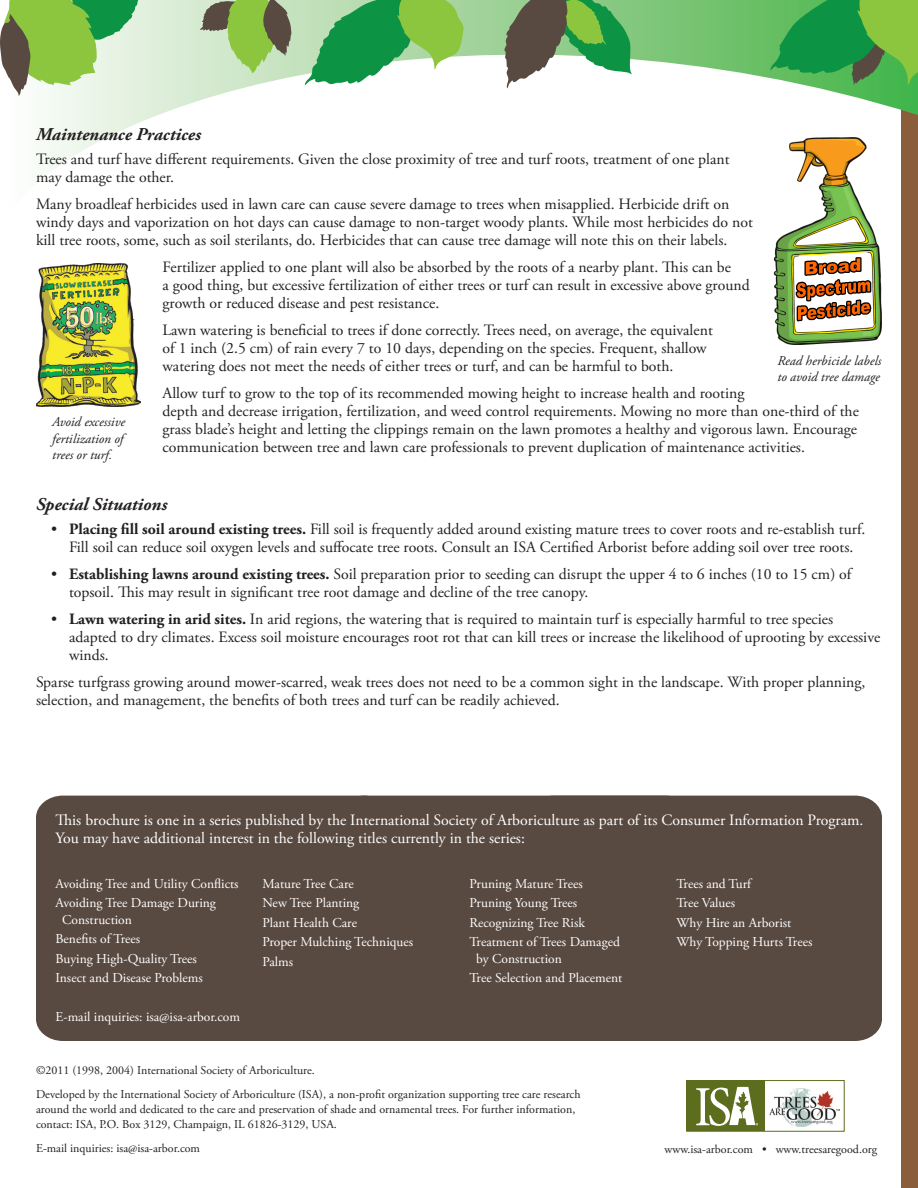
<style>
.page{position:relative;width:918px;height:1188px;background:#fff}
.page>*{position:absolute;margin:0;border:0;box-sizing:border-box;transform-origin:0 0}
.subtitles{font:italic 700 18px "Adobe Garamond Pro";color:#231f20}
.body{font:15.75px/18px "Adobe Garamond Pro";color:#231f20}
.body-2{font:15.75px/18px "Adobe Garamond Pro";color:#fff}
.colored_box{font:13.5px/16.5px "Adobe Garamond Pro";color:#fff}
.Captions{font:italic 13.5px/16.5px "Adobe Garamond Pro";color:#231f20}
.body-3{font:13.5px "Adobe Garamond Pro";color:#fff}
.copyright{font:12px/15px "Adobe Garamond Pro";color:#231f20}
.s1{font-weight:700}
</style>
<div class="page">
<div style="left:901px;top:0;width:17px;height:1188px;background:#8a5d3b"></div>
<div style="left:36px;top:796px;width:301px;height:245px;background:#594a41"></div>
<div style="left:337px;top:796px;width:190px;height:245px;background:#594a41"></div>
<div style="left:527px;top:796px;width:355px;height:245px;background:#594a41"></div>
<img style="left:769px;top:1089px;width:70px;height:38px">
<div style="left:686px;top:1080px;width:159px;height:52px;border:1px solid #5c6e1e"></div>
<div style="left:687px;top:1081px;width:78px;height:50px;background:#5c6e1e"></div>
<svg style="left:696px;top:1087px;width:62px;height:39px"></svg>
<svg style="left:47px;top:0;width:871px;height:174px"></svg>
<svg style="left:504px;top:0;width:128px;height:88px"></svg>
<svg style="left:200px;top:0;width:92px;height:73px;background:#99b476"></svg>
<svg style="left:305px;top:0;width:159px;height:86px"></svg>
<svg style="left:770px;top:0;width:148px;height:85px;background:#48a84a"></svg>
<svg style="left:0;top:0;width:139px;height:96px;background:#98c27b"></svg>
<img style="left:774px;top:137px;width:108px;height:208px">
<img style="left:36px;top:263px;width:104px;height:143px">
<p class="subtitles" style="left:36px;top:124px;width:166px">Maintenance Practices</p>
<p class="body" style="left:36px;top:150px;width:695px">Trees and turf have different requirements. Given the close proximity of tree and turf roots, treatment of one plant may damage the other.</p>
<p class="body" style="left:36px;top:195px;width:718px">Many broadleaf herbicides used in lawn care can cause severe damage to trees when misapplied. Herbicide drift on windy days and vaporization on hot days can cause damage to non-target woody plants. While most herbicides do not kill tree roots, some, such as soil sterilants, do. Herbicides that can cause tree damage will note this on their labels.</p>
<p class="body" style="left:163px;top:258px;width:589px">Fertilizer applied to one plant will also be absorbed by the roots of a nearby plant. This can be<br>a good thing, but excessive fertilization of either trees or turf can result in excessive above ground growth or reduced disease and pest resistance.</p>
<p class="body" style="left:163px;top:321px;width:552px">Lawn watering is beneficial to trees if done correctly. Trees need, on average, the equivalent of 1 inch (2.5 cm) of rain every 7 to 10 days, depending on the species. Frequent, shallow watering does not meet the needs of either trees or turf, and can be harmful to both.</p>
<p class="body" style="left:163px;top:384px;width:698px">Allow turf to grow to the top of its recommended mowing height to increase health and rooting<br>depth and decrease irrigation, fertilization, and weed control requirements. Mowing no more than one-third of the grass blade’s height and letting the clippings remain on the lawn promotes a healthy and vigorous lawn. Encourage communication between tree and lawn care professionals to prevent duplication of maintenance activities.</p>
<p class="Captions" style="left:778px;top:353px;width:105px">Read herbicide labels to avoid tree damage</p>
<p class="Captions" style="left:52px;top:414px;width:74px;text-align:justify">Avoid excessive fertilization of trees or turf.</p>
<p class="subtitles" style="left:36px;top:494px;width:133px">Special Situations</p>
<p class="body" style="left:51px;top:521px;width:816px;text-align:center">• <span class="s1">Placing fill soil around existing trees.</span> Fill soil is frequently added around existing mature trees to cover roots and re-establish turf.<br>Fill soil can reduce soil oxygen levels and suffocate tree roots. Consult an ISA Certified Arborist before adding soil over tree roots.</p>
<p class="body" style="left:69px;top:566px;width:784px;text-indent:-18px">• <span class="s1">Establishing lawns around existing trees.</span> Soil preparation prior to seeding can disrupt the upper 4 to 6 inches (10 to 15 cm) of topsoil. This may result in significant tree root damage and decline of the tree canopy.</p>
<p class="body" style="left:69px;top:611px;width:813px;text-indent:-18px">• <span class="s1">Lawn watering in arid sites.</span> In arid regions, the watering that is required to maintain turf is especially harmful to tree species adapted to dry climates. Excess soil moisture encourages root rot that can kill trees or increase the likelihood of uprooting by excessive winds.</p>
<p class="body" style="left:36px;top:674px;width:831px">Sparse turfgrass growing around mower-scarred, weak trees does not need to be a common sight in the landscape. With proper planning, selection, and management, the benefits of both trees and turf can be readily achieved.</p>
<p class="body-2" style="left:56px;top:811px;width:810px">This brochure is one in a series published by the International Society of Arboriculture as part of its Consumer Information Program.<br>You may have additional interest in the following titles currently in the series:</p>
<p class="colored_box" style="left:56px;top:876px;width:185px">Avoiding Tree and Utility Conflicts</p>
<p class="colored_box" style="left:62px;top:895px;width:155px;text-indent:-7px">Avoiding Tree Damage During<br>Construction</p>
<p class="colored_box" style="left:56px;top:931px;width:86px">Benefits of Trees</p>
<p class="colored_box" style="left:56px;top:951px;width:143px">Buying High-Quality Trees</p>
<p class="colored_box" style="left:56px;top:970px;width:149px">Insect and Disease Problems</p>
<p class="colored_box" style="left:676px;top:876px;width:76px">Trees and Turf</p>
<p class="colored_box" style="left:676px;top:895px;width:60px">Tree Values</p>
<p class="colored_box" style="left:676px;top:915px;width:116px">Why Hire an Arborist</p>
<p class="colored_box" style="left:676px;top:934px;width:137px">Why Topping Hurts Trees</p>
<p class="colored_box" style="left:262px;top:876px;width:93px">Mature Tree Care</p>
<p class="colored_box" style="left:262px;top:895px;width:98px">New Tree Planting</p>
<p class="colored_box" style="left:262px;top:915px;width:96px">Plant Health Care</p>
<p class="colored_box" style="left:262px;top:934px;width:152px">Proper Mulching Techniques</p>
<p class="colored_box" style="left:262px;top:954px;width:32px">Palms</p>
<p class="colored_box" style="left:470px;top:876px;width:115px">Pruning Mature Trees</p>
<p class="colored_box" style="left:470px;top:895px;width:109px">Pruning Young Trees</p>
<p class="colored_box" style="left:470px;top:915px;width:117px">Recognizing Tree Risk</p>
<p class="colored_box" style="left:476px;top:934px;width:145px;text-indent:-7px">Treatment of Trees Damaged by Construction</p>
<p class="colored_box" style="left:470px;top:970px;width:154px">Tree Selection and Placement</p>
<p class="body-3" style="left:56px;top:1009px;width:186px">E-mail inquiries: isa@isa-arbor.com</p>
<p class="copyright" style="left:36px;top:1063px;width:280px">©2011 (1998, 2004) International Society of Arboriculture.</p>
<p class="copyright" style="left:36px;top:1087px;width:546px">Developed by the International Society of Arboriculture (ISA), a non-profit organization supporting tree care research around the world and dedicated to the care and preservation of shade and ornamental trees. For further information, contact: ISA, P.O. Box 3129, Champaign, IL 61826-3129, USA.</p>
<p class="copyright" style="left:36px;top:1141px;width:166px">E-mail inquiries: isa@isa-arbor.com</p>
<p class="copyright" style="left:664px;top:1143px;width:214px">www.isa-arbor.com • www.treesaregood.org</p>
</div>
